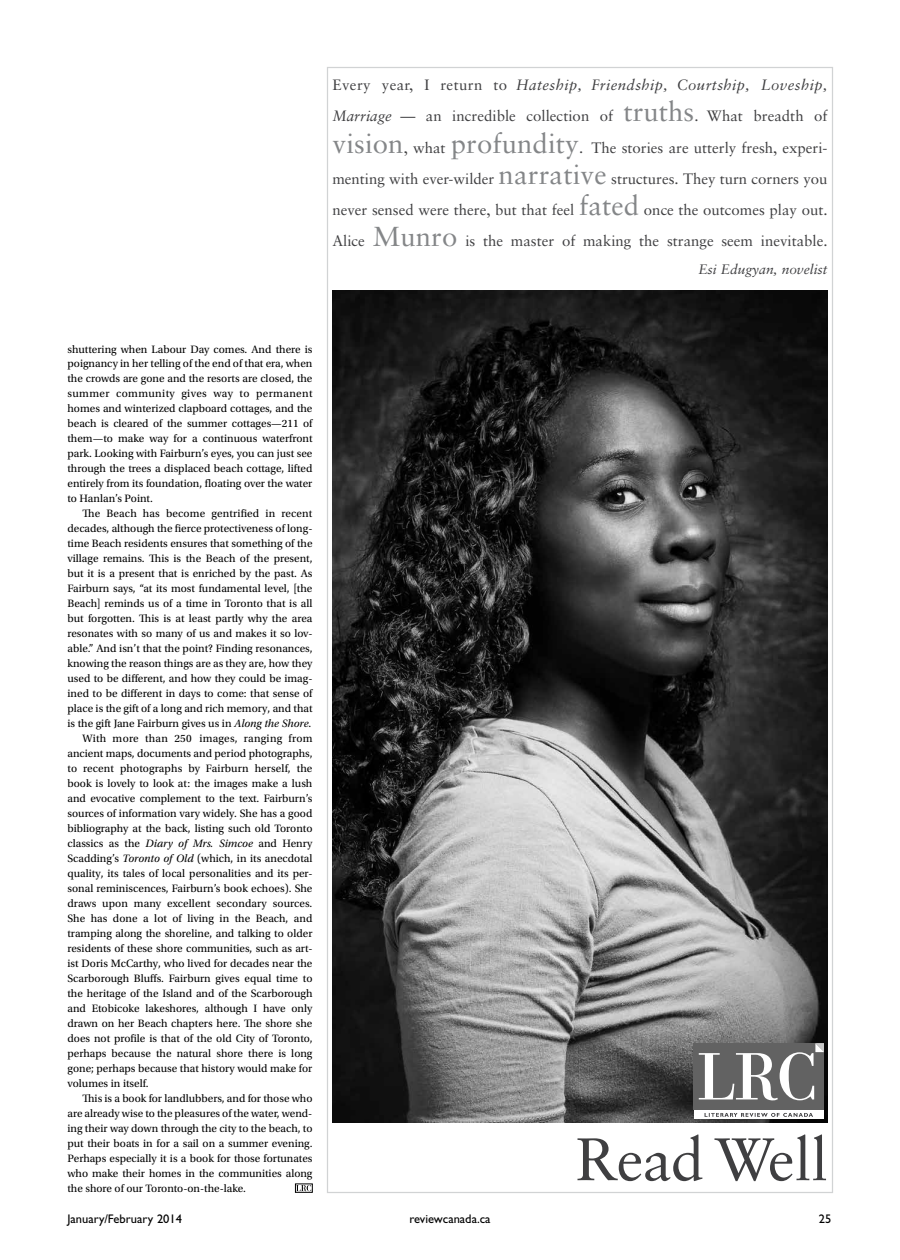
<style>
.page{position:relative;width:900px;height:1260px;background:#fff}
.page>*{position:absolute;margin:0;border:0;box-sizing:border-box;transform-origin:0 0}
.t1{font:60px "Sabon";letter-spacing:-.01em;color:#3f3f41}
.t2{font:15px/31.2px "Sabon";color:#3f3f41;text-align:justify}
.t3{font:italic 13.75px "Sabon";color:#3f3f41}
.t4{font:12.5px "Gill Sans Std";color:#000}
.t5{font:11.25px/15px "Utopia Std";color:#000;text-align:justify}
.t6{font:11.25px "Utopia Std";letter-spacing:.025em;color:#000}
.s1{font-style:italic}
.s2{font-size:27.5px;color:#848688}
</style>
<div class="page">
<div style="left:295px;top:1184px;width:17px;height:8px;border:1px solid #000"></div>
<svg style="left:296px;top:1185px;width:15px;height:6px"></svg>
<img style="left:332px;top:290px;width:496px;height:832px">
<div style="left:694px;top:1044px;width:130px;height:75px;background:#fff"></div>
<div style="left:694px;top:1044px;width:130px;height:66px;background:#626262"></div>
<svg style="left:699px;top:1044px;width:125px;height:56px"></svg>
<svg style="left:705px;top:1113px;width:108px;height:4px"></svg>
<p class="t2" style="left:332px;top:69px;width:497px">Every year, I return to <span class="s1">Hateship, Friendship, Courtship, Loveship, Marriage</span> — an incredible collection of <span class="s2">truths</span>. What breadth of <span class="s2">vision</span>, what <span class="s2">profundity</span>. The stories are utterly fresh, experi&shy;menting with ever-wilder <span class="s2">narrative</span> structures. They turn corners you never sensed were there, but that feel <span class="s2">fated</span> once the outcomes play out.<br>Alice <span class="s2">Munro</span> is the master of making the strange seem inevitable.</p>
<p class="t3" style="left:698px;top:261px;width:131px">Esi Edugyan, novelist</p>
<p class="t5" style="left:68px;top:342px;width:247px">shuttering when Labour Day comes. And there is poignancy in her telling of the end of that era, when the crowds are gone and the resorts are closed, the summer community gives way to permanent homes and winterized clapboard cottages, and the beach is cleared of the summer cottages—211 of them—to make way for a continuous waterfront park. Looking with Fairburn’s eyes, you can just see through the trees a displaced beach cottage, lifted entirely from its foundation, floating over the water to Hanlan’s Point.</p>
<p class="t5" style="left:82px;top:507px;width:231px">The Beach has become gentrified in recent</p>
<p class="t5" style="left:68px;top:522px;width:246px">decades, although the fierce protectiveness of long-</p>
<p class="t5" style="left:68px;top:537px;width:247px">time Beach residents ensures that something of the</p>
<p class="t5" style="left:68px;top:552px;width:247px">village remains. This is the Beach of the present,</p>
<p class="t5" style="left:68px;top:567px;width:247px">but it is a present that is enriched by the past. As</p>
<p class="t5" style="left:68px;top:581px;width:246px">Fairburn says, “at its most fundamental level, [the</p>
<p class="t5" style="left:68px;top:596px;width:246px">Beach] reminds us of a time in Toronto that is all</p>
<p class="t5" style="left:68px;top:611px;width:247px">but forgotten. This is at least partly why the area</p>
<p class="t5" style="left:68px;top:626px;width:247px">resonates with so many of us and makes it so lov-</p>
<p class="t5" style="left:68px;top:641px;width:247px">able.” And isn’t that the point? Finding resonances,</p>
<p class="t5" style="left:68px;top:656px;width:247px">knowing the reason things are as they are, how they</p>
<p class="t5" style="left:68px;top:671px;width:246px">used to be different, and how they could be imag-</p>
<p class="t5" style="left:68px;top:686px;width:247px">ined to be different in days to come: that sense of</p>
<p class="t5" style="left:68px;top:701px;width:247px">place is the gift of a long and rich memory, and that</p>
<p class="t5" style="left:68px;top:716px;width:245px">is the gift Jane Fairburn gives us in <span class="s1">Along the Shore</span>.</p>
<p class="t6" style="left:82px;top:733px;width:232px">With more than 250 images, ranging from</p>
<p class="t5" style="left:67px;top:746px;width:247px">ancient maps, documents and period photographs,</p>
<p class="t5" style="left:67px;top:761px;width:246px">to recent photographs by Fairburn herself, the</p>
<p class="t5" style="left:67px;top:776px;width:246px">book is lovely to look at: the images make a lush</p>
<p class="t5" style="left:67px;top:791px;width:246px">and evocative complement to the text. Fairburn’s</p>
<p class="t5" style="left:67px;top:806px;width:246px">sources of information vary widely. She has a good</p>
<p class="t5" style="left:67px;top:821px;width:247px">bibliography at the back, listing such old Toronto</p>
<p class="t5" style="left:67px;top:836px;width:247px">classics as the <span class="s1">Diary of Mrs. Simcoe</span> and Henry</p>
<p class="t5" style="left:67px;top:851px;width:246px">Scadding’s <span class="s1">Toronto of Old</span> (which, in its anecdotal</p>
<p class="t5" style="left:67px;top:866px;width:247px">quality, its tales of local personalities and its per-</p>
<p class="t5" style="left:67px;top:881px;width:247px">sonal reminiscences, Fairburn’s book echoes). She</p>
<p class="t5" style="left:67px;top:896px;width:246px">draws upon many excellent secondary sources.</p>
<p class="t5" style="left:67px;top:911px;width:247px">She has done a lot of living in the Beach, and</p>
<p class="t5" style="left:67px;top:926px;width:247px">tramping along the shoreline, and talking to older</p>
<p class="t5" style="left:67px;top:941px;width:247px">residents of these shore communities, such as art-</p>
<p class="t5" style="left:67px;top:956px;width:247px">ist Doris McCarthy, who lived for decades near the</p>
<p class="t5" style="left:67px;top:971px;width:247px">Scarborough Bluffs. Fairburn gives equal time to</p>
<p class="t5" style="left:67px;top:986px;width:247px">the heritage of the Island and of the Scarborough</p>
<p class="t5" style="left:67px;top:1001px;width:247px">and Etobicoke lakeshores, although I have only</p>
<p class="t5" style="left:67px;top:1016px;width:246px">drawn on her Beach chapters here. The shore she</p>
<p class="t5" style="left:67px;top:1031px;width:246px">does not profile is that of the old City of Toronto,</p>
<p class="t5" style="left:67px;top:1046px;width:247px">perhaps because the natural shore there is long</p>
<p class="t5" style="left:67px;top:1061px;width:246px">gone; perhaps because that history would make for</p>
<p class="t5" style="left:67px;top:1076px;width:83px">volumes in itself.</p>
<p class="t5" style="left:82px;top:1091px;width:232px">This is a book for landlubbers, and for those who</p>
<p class="t5" style="left:67px;top:1106px;width:246px">are already wise to the pleasures of the water, wend-</p>
<p class="t5" style="left:67px;top:1121px;width:247px">ing their way down through the city to the beach, to</p>
<p class="t5" style="left:67px;top:1136px;width:247px">put their boats in for a sail on a summer evening.</p>
<p class="t5" style="left:67px;top:1151px;width:246px">Perhaps especially it is a book for those fortunates</p>
<p class="t5" style="left:67px;top:1166px;width:247px">who make their homes in the communities along</p>
<p class="t5" style="left:67px;top:1181px;width:180px">the shore of our Toronto-on-the-lake.</p>
<h1 class="t1" style="left:575px;top:1124px;width:254px">Read Well</h1>
<p class="t4" style="left:68px;top:1211px;width:116px">January/February 2014</p>
<p class="t4" style="left:409px;top:1211px;width:83px">reviewcanada.ca</p>
<p class="t4" style="left:819px;top:1211px;width:14px">25</p>
</div>
